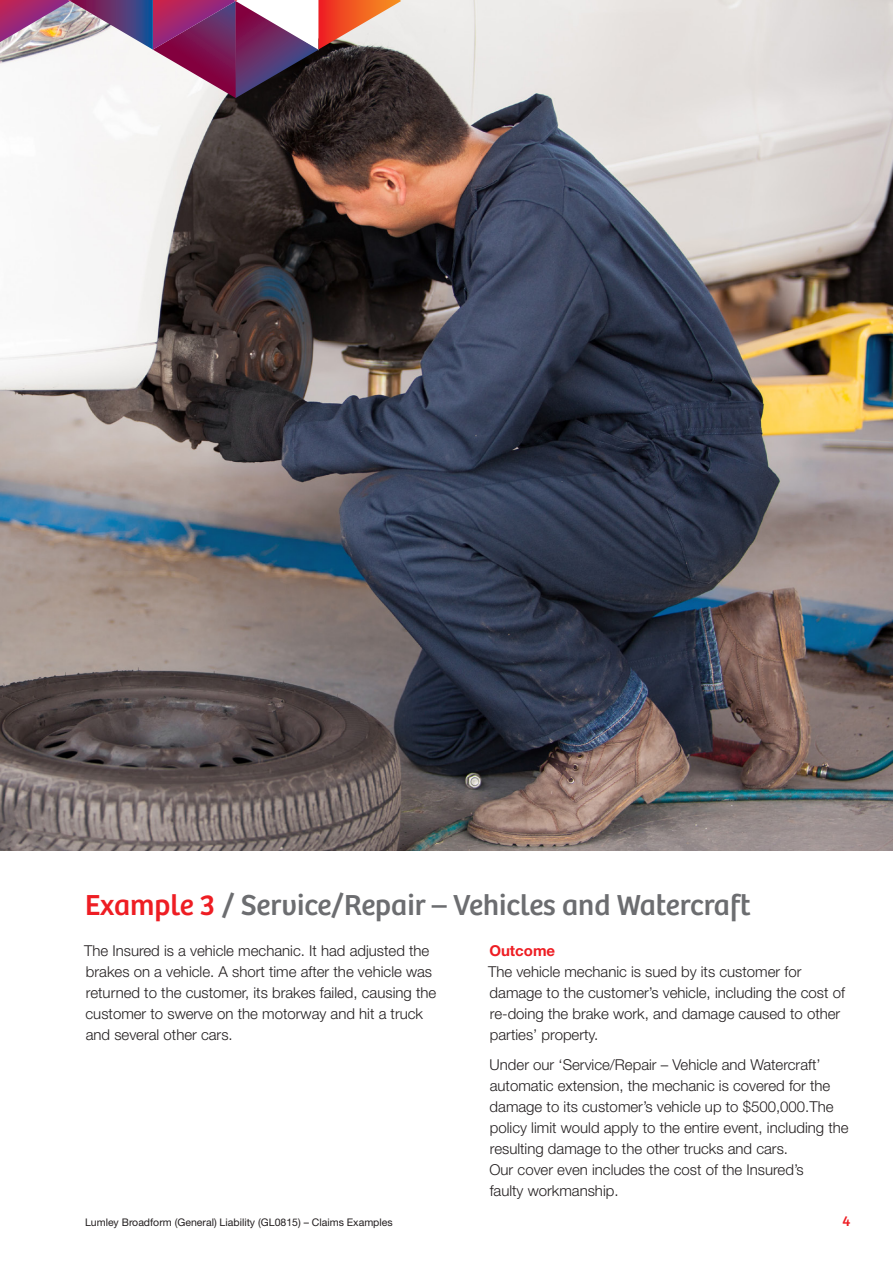
<style>
.page{position:relative;width:893px;height:1263px;background:#fff}
.page>*{position:absolute;margin:0;border:0;box-sizing:border-box;transform-origin:0 0}
.t1{font:30px "Bree";color:#6c6d70}
.Body_Text{font:300 15px/21px "Helvetica Neue";color:#231f20}
.Body_Text-2{font:700 15px "Helvetica Neue";color:#ee1d23}
.t2{font:15px "Bree";color:#ee1d23}
.t3{font:10.5px "Helvetica Neue";color:#231f20}
.s1{color:#ee1d23}
</style>
<div class="page">
<img style="left:0;top:0;width:893px;height:851px">
<svg style="left:0;top:0;width:401px;height:98px"></svg>
<p class="t1" style="left:85px;top:887px;width:667px"><span class="s1">Example 3</span> / Service/Repair – Vehicles and Watercraft</p>
<p class="Body_Text" style="left:84px;top:940px;width:354px">The Insured is a vehicle mechanic. It had adjusted the brakes on a vehicle. A short time after the vehicle was returned to the customer, its brakes failed, causing the customer to swerve on the motorway and hit a truck and several other cars.</p>
<p class="Body_Text-2" style="left:489px;top:941px;width:67px">Outcome</p>
<p class="Body_Text" style="left:488px;top:961px;width:358px">The vehicle mechanic is sued by its customer for damage to the customer’s vehicle, including the cost of re-doing the brake work, and damage caused to other parties’ property.</p>
<p class="Body_Text" style="left:489px;top:1053px;width:361px">Under our ‘Service/Repair – Vehicle and Watercraft’ automatic extension, the mechanic is covered for the damage to its customer’s vehicle up to $500,000.The policy limit would apply to the entire event, including the resulting damage to the other trucks and cars.<br>Our cover even includes the cost of the Insured’s<br>faulty workmanship.</p>
<p class="t3" style="left:85px;top:1216px;width:309px">Lumley Broadform (General) Liability (GL0815) – Claims Examples</p>
<p class="t2" style="left:842px;top:1212px;width:10px">4</p>
</div>
